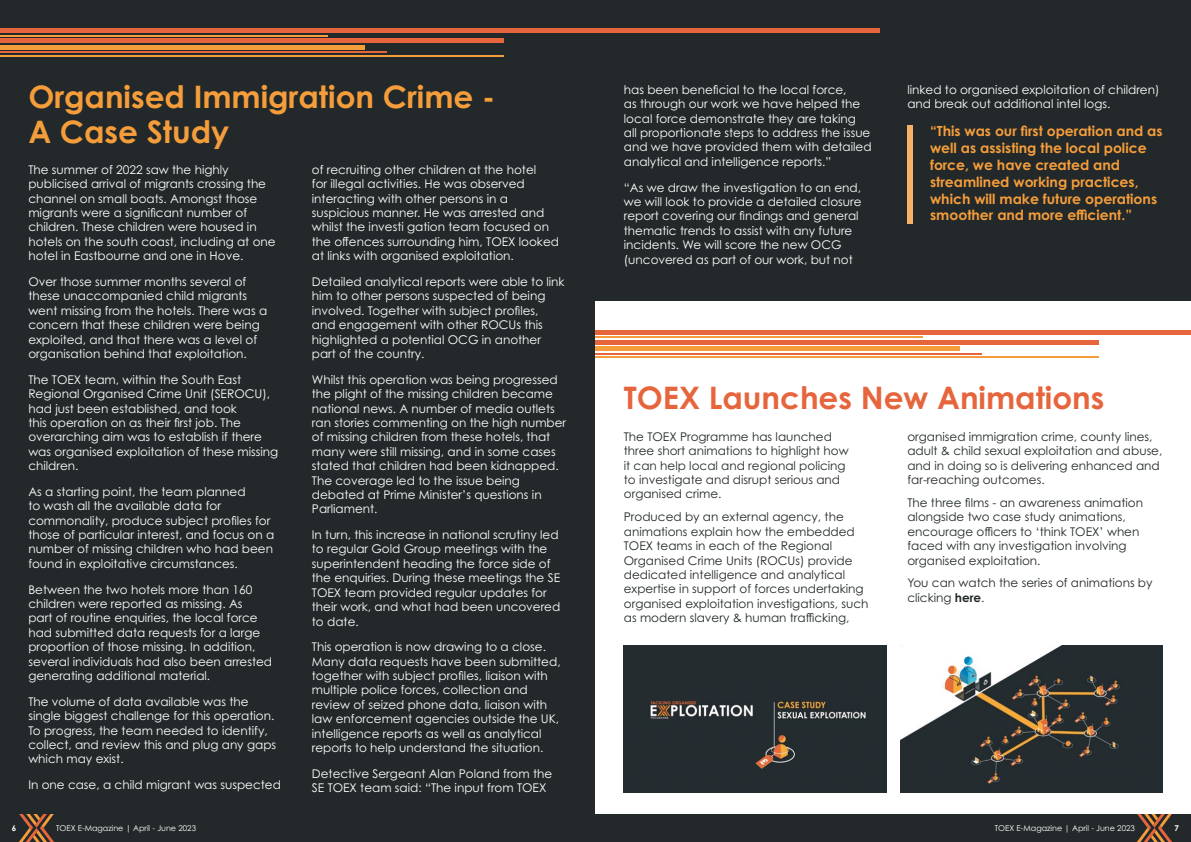
<style>
.page{position:relative;width:1191px;height:842px;background:#fff}
.page>*{position:absolute;margin:0;border:0;box-sizing:border-box;transform-origin:0 0}
.t1{font:700 31px/35px "Century Gothic Pro";color:#f59d3b}
.t2{font:700 31px "Century Gothic Pro";color:#e6653d}
.t3{font:700 14px/16.8px "Century Gothic Pro";color:#f59d3b}
.t4{font:12px/14.4px "Century Gothic Pro";color:#fff}
.t5{font:12px/14.4px "Century Gothic Pro";color:#23292a}
.t6{font:8px "Century Gothic Pro";color:#fff}
.t7{font:700 8px "Century Gothic Pro";color:#fff}
.s1{font-weight:700}
</style>
<div class="page">
<div style="left:0;top:814px;width:1191px;height:28px;background:#23292a"></div>
<svg style="left:19px;top:814px;width:35px;height:28px"></svg>
<svg style="left:1137px;top:814px;width:35px;height:28px"></svg>
<div style="left:0;top:0;width:1191px;height:814px;background:#23292a"></div>
<div style="left:595px;top:302px;width:596px;height:512px;background:#fff"></div>
<hr style="left:595px;top:330px;width:596px;height:4px;background:#e6653d">
<hr style="left:595px;top:340px;width:503px;height:4px;background:#e6653d">
<hr style="left:595px;top:336px;width:328px;height:2px;background:#f59d3b">
<hr style="left:595px;top:353px;width:387px;height:1px;background:#e6653d">
<hr style="left:595px;top:356px;width:503px;height:2px;background:#f59d3b">
<hr style="left:595px;top:347px;width:365px;height:4px;background:#f59d3b">
<div style="left:0;top:28px;width:879px;height:5px;background:#e6653d"></div>
<hr style="left:0;top:39px;width:503px;height:4px;background:#e6653d">
<hr style="left:0;top:35px;width:327px;height:2px;background:#f59d3b">
<hr style="left:0;top:51px;width:387px;height:2px;background:#e6653d">
<hr style="left:0;top:55px;width:503px;height:2px;background:#f59d3b">
<hr style="left:0;top:45px;width:364px;height:4px;background:#f59d3b">
<img style="left:624px;top:645px;width:262px;height:147px">
<img style="left:900px;top:645px;width:262px;height:147px">
<div style="left:907px;top:125px;width:6px;height:98px;background:#f8b265"></div>
<p class="t1" style="left:28px;top:79px;width:468px">Organised Immigration Crime -<br>A Case Study</p>
<p class="t4" style="left:28px;top:162px;width:249px">The summer of 2022 saw the highly publicised arrival of migrants crossing the channel on small boats. Amongst those migrants were a significant number of children. These children were housed in hotels on the south coast, including at one hotel in Eastbourne and one in Hove.</p>
<p class="t4" style="left:28px;top:274px;width:240px">Over those summer months several of these unaccompanied child migrants went missing from the hotels. There was a concern that these children were being exploited, and that there was a level of organisation behind that exploitation.</p>
<p class="t4" style="left:28px;top:372px;width:251px">The TOEX team, within the South East Regional Organised Crime Unit (SEROCU), had just been established, and took<br>this operation on as their first job. The overarching aim was to establish if there was organised exploitation of these missing children.</p>
<p class="t4" style="left:28px;top:484px;width:247px">As a starting point, the team planned<br>to wash all the available data for commonality, produce subject profiles for those of particular interest, and focus on a number of missing children who had been found in exploitative circumstances.</p>
<p class="t4" style="left:28px;top:582px;width:245px">Between the two hotels more than 160 children were reported as missing. As<br>part of routine enquiries, the local force had submitted data requests for a large proportion of those missing. In addition, several individuals had also been arrested generating additional material.</p>
<p class="t4" style="left:28px;top:694px;width:249px">The volume of data available was the single biggest challenge for this operation.<br>To progress, the team needed to identify, collect, and review this and plug any gaps which may exist.</p>
<p class="t4" style="left:28px;top:777px;width:254px">In one case, a child migrant was suspected</p>
<p class="t4" style="left:312px;top:162px;width:249px">of recruiting other children at the hotel<br>for illegal activities. He was observed interacting with other persons in a suspicious manner. He was arrested and whilst the investi gation team focused on the offences surrounding him, TOEX looked at links with organised exploitation.</p>
<p class="t4" style="left:312px;top:274px;width:254px">Detailed analytical reports were able to link him to other persons suspected of being involved. Together with subject profiles, and engagement with other ROCUs this highlighted a potential OCG in another part of the country.</p>
<p class="t4" style="left:312px;top:372px;width:256px">Whilst this operation was being progressed the plight of the missing children became national news. A number of media outlets ran stories commenting on the high number of missing children from these hotels, that many were still missing, and in some cases stated that children had been kidnapped.<br>The coverage led to the issue being debated at Prime Minister’s questions in Parliament.</p>
<p class="t4" style="left:312px;top:527px;width:250px">In turn, this increase in national scrutiny led to regular Gold Group meetings with the superintendent heading the force side of the enquiries. During these meetings the SE TOEX team provided regular updates for their work, and what had been uncovered to date.</p>
<p class="t4" style="left:312px;top:640px;width:250px">This operation is now drawing to a close.<br>Many data requests have been submitted, together with subject profiles, liaison with multiple police forces, collection and review of seized phone data, liaison with law enforcement agencies outside the UK, intelligence reports as well as analytical reports to help understand the situation.</p>
<p class="t4" style="left:312px;top:766px;width:242px">Detective Sergeant Alan Poland from the<br>SE TOEX team said: “The input from TOEX</p>
<p class="t4" style="left:624px;top:82px;width:249px">has been beneficial to the local force,<br>as through our work we have helped the local force demonstrate they are taking all proportionate steps to address the issue and we have provided them with detailed analytical and intelligence reports.”</p>
<p class="t4" style="left:624px;top:180px;width:239px">“As we draw the investigation to an end, we will look to provide a detailed closure report covering our findings and general thematic trends to assist with any future incidents. We will score the new OCG (uncovered as part of our work, but not</p>
<p class="t4" style="left:907px;top:82px;width:254px">linked to organised exploitation of children) and break out additional intel logs.</p>
<p class="t3" style="left:930px;top:123px;width:234px">“This was our first operation and as well as assisting the local police force, we have created and streamlined working practices, which will make future operations smoother and more efficient.”</p>
<p class="t2" style="left:624px;top:379px;width:482px">TOEX Launches New Animations</p>
<p class="t5" style="left:624px;top:429px;width:226px">The TOEX Programme has launched three short animations to highlight how it can help local and regional policing to investigate and disrupt serious and organised crime.</p>
<p class="t5" style="left:624px;top:510px;width:246px">Produced by an external agency, the animations explain how the embedded TOEX teams in each of the Regional Organised Crime Units (ROCUs) provide dedicated intelligence and analytical expertise in support of forces undertaking organised exploitation investigations, such as modern slavery &amp; human trafficking,</p>
<p class="t5" style="left:907px;top:429px;width:256px">organised immigration crime, county lines, adult &amp; child sexual exploitation and abuse, and in doing so is delivering enhanced and far-reaching outcomes.</p>
<p class="t5" style="left:907px;top:495px;width:237px">The three films - an awareness animation alongside two case study animations, encourage officers to ‘think TOEX’ when faced with any investigation involving organised exploitation.</p>
<p class="t5" style="left:907px;top:576px;width:247px">You can watch the series of animations by clicking <span class="s1">here</span>.</p>
<p class="t7" style="left:12px;top:823px;width:6px">6</p>
<p class="t6" style="left:56px;top:823px;width:142px">TOEX E-Magazine | April - June 2023</p>
<p class="t6" style="left:995px;top:823px;width:142px">TOEX E-Magazine | April - June 2023</p>
<p class="t7" style="left:1174px;top:823px;width:6px">7</p>
</div>
